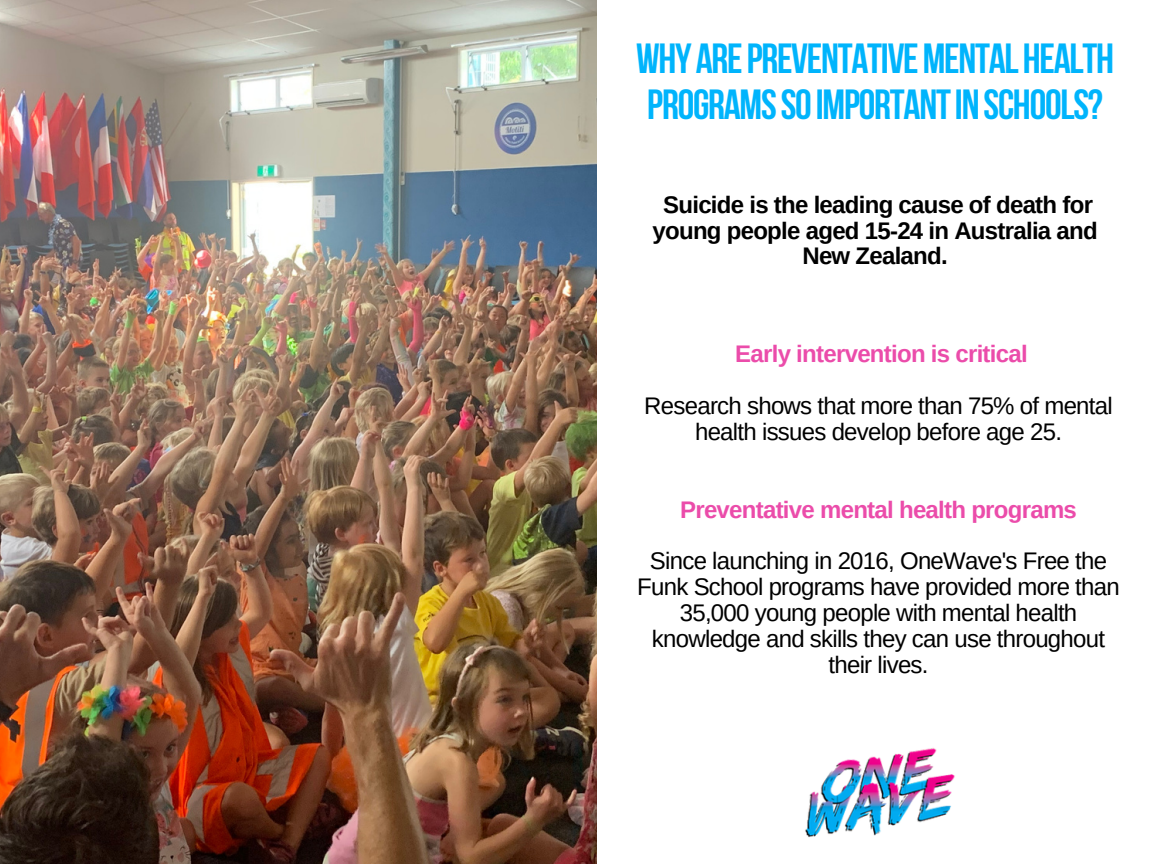
<style>
.page{position:relative;width:1152px;height:864px;background:#fff}
.page>*{position:absolute;margin:0;border:0;box-sizing:border-box;transform-origin:0 0}
.t1{font:700 42px/46.2px "Bebas Neue";letter-spacing:-.03em;color:#00b4fc}
.t2{font:24px/25.8px "Arimo";letter-spacing:-.03em;color:#000;text-align:center}
.t3{font:700 24px/25.8px "Arimo";letter-spacing:-.03em;color:#000;text-align:center}
.t4{font:700 24px "Arimo";letter-spacing:-.03em;color:#eb4caa}
</style>
<div class="page">
<img style="left:0;top:0;width:596px;height:864px">
<img style="left:805px;top:748px;width:150px;height:89px">
<h1 class="t1" style="left:636px;top:39px;width:480px">WHYAREPREVENTATIVEMENTALHEALTH<br>PROGRAMSSOIMPORTANTINSCHOOLS?</h1>
<p class="t3" style="left:653px;top:191px;width:447px">Suicide is the leading cause of death for young people aged 15-24 in Australia and<br>New Zealand.</p>
<p class="t4" style="left:735px;top:341px;width:294px">Early intervention is critical</p>
<p class="t2" style="left:644px;top:393px;width:470px">Research shows that more than 75% of mental health issues develop before age 25.</p>
<p class="t4" style="left:680px;top:496px;width:398px">Preventative mental health programs</p>
<p class="t2" style="left:637px;top:548px;width:484px">Since launching in 2016, OneWave's Free the Funk School programs have provided more than 35,000 young people with mental health knowledge and skills they can use throughout their lives.</p>
</div>
